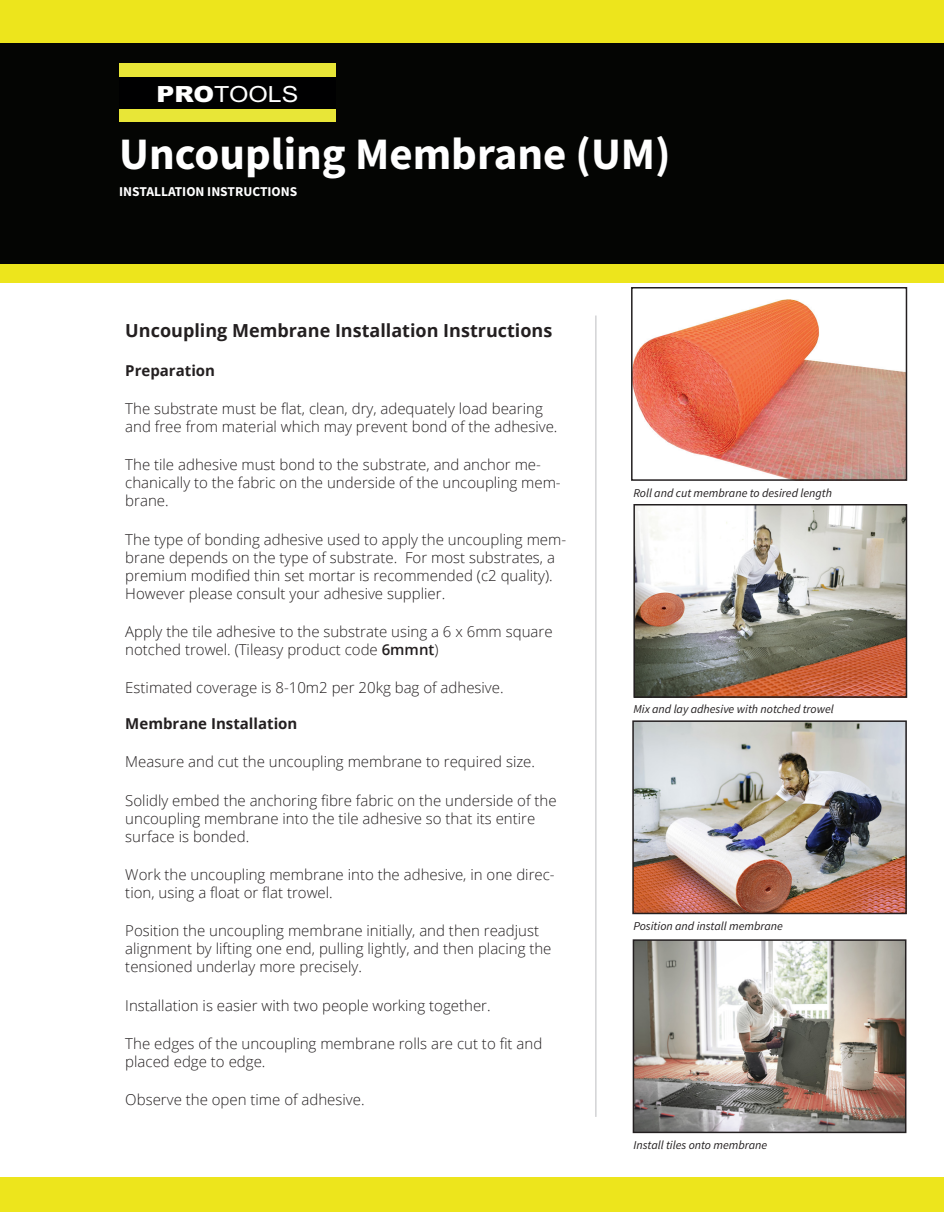
<style>
.page{position:relative;width:944px;height:1214px;background:#fff}
.page>*{position:absolute;margin:0;border:0;box-sizing:border-box;transform-origin:0 0}
.Page_Title{font:700 45px "Source Sans Pro";color:#fff}
.t1{font:22.35px "Arial";color:#fff;scale:1.12 1}
.Heading1{font:700 18px "Open Sans";color:#231f20}
.Heading1-2{font:300 15px/18px "Open Sans";color:#231f20}
.Heading1-3{font:700 15px "Open Sans";color:#231f20}
.Page_Title-2{font:700 13.5px "Source Sans Pro";color:#fff}
.Figure_Caption{font:italic 12px "Source Sans Pro";color:#231f20}
.s1{font-weight:900}
.s2{font-weight:600}
</style>
<div class="page">
<div style="left:0;top:1177px;width:944px;height:34px;background:#ede51c"></div>
<hr style="left:595px;top:315px;width:1px;height:801px;background:#bcbdc0">
<img style="left:634px;top:299px;width:270px;height:179px">
<div style="left:631px;top:287px;width:276px;height:194px;border:2px solid #231f20"></div>
<img style="left:636px;top:507px;width:268px;height:188px">
<div style="left:633px;top:504px;width:274px;height:194px;border:2px solid #231f20"></div>
<div style="left:0;top:0;width:944px;height:43px;background:#ede51c"></div>
<div style="left:0;top:264px;width:944px;height:19px;background:#ede51c"></div>
<div style="left:0;top:43px;width:944px;height:221px;background:#040503"></div>
<div style="left:119px;top:63px;width:216px;height:59px;background:#e8e637"></div>
<div style="left:119px;top:77px;width:216px;height:32px;background:#000001"></div>
<img style="left:635px;top:723px;width:268px;height:188px">
<div style="left:632px;top:720px;width:274px;height:194px;border:2px solid #231f20"></div>
<img style="left:635px;top:942px;width:268px;height:188px">
<div style="left:632px;top:939px;width:274px;height:194px;border:2px solid #231f20"></div>
<p class="t1" style="left:156px;top:79px;width:128px"><span class="s1">PRO</span>TOOLS</p>
<p class="Page_Title" style="left:119px;top:123px;width:553px">Uncoupling Membrane (UM)</p>
<p class="Page_Title-2" style="left:119px;top:182px;width:180px">INSTALLATION INSTRUCTIONS</p>
<p class="Heading1" style="left:125px;top:318px;width:428px">Uncoupling Membrane Installation Instructions</p>
<p class="Heading1-3" style="left:125px;top:360px;width:91px">Preparation</p>
<p class="Heading1-2" style="left:125px;top:399px;width:433px">The substrate must be flat, clean, dry, adequately load bearing and free from material which may prevent bond of the adhesive.</p>
<p class="Heading1-2" style="left:125px;top:455px;width:437px">The tile adhesive must bond to the substrate, and anchor me&shy;chanically to the fabric on the underside of the uncoupling mem&shy;brane.</p>
<p class="Heading1-2" style="left:125px;top:530px;width:442px">The type of bonding adhesive used to apply the uncoupling mem&shy;brane depends on the type of substrate. For most substrates, a premium modified thin set mortar is recommended (c2 quality).<br>However please consult your adhesive supplier.</p>
<p class="Heading1-2" style="left:125px;top:622px;width:429px">Apply the tile adhesive to the substrate using a 6 x 6mm square notched trowel. (Tileasy product code <span class="s2">6mmnt</span>)</p>
<p class="Heading1-2" style="left:125px;top:678px;width:380px">Estimated coverage is 8-10m2 per 20kg bag of adhesive.</p>
<p class="Heading1-3" style="left:125px;top:713px;width:174px">Membrane Installation</p>
<p class="Heading1-2" style="left:125px;top:752px;width:411px">Measure and cut the uncoupling membrane to required size.</p>
<p class="Heading1-2" style="left:125px;top:791px;width:433px">Solidly embed the anchoring fibre fabric on the underside of the uncoupling membrane into the tile adhesive so that its entire surface is bonded.</p>
<p class="Heading1-2" style="left:125px;top:865px;width:431px">Work the uncoupling membrane into the adhesive, in one direc&shy;tion, using a float or flat trowel.</p>
<p class="Heading1-2" style="left:125px;top:921px;width:427px">Position the uncoupling membrane initially, and then readjust alignment by lifting one end, pulling lightly, and then placing the tensioned underlay more precisely.</p>
<p class="Heading1-2" style="left:125px;top:995px;width:367px">Installation is easier with two people working together.</p>
<p class="Heading1-2" style="left:125px;top:1034px;width:418px">The edges of the uncoupling membrane rolls are cut to fit and placed edge to edge.</p>
<p class="Heading1-2" style="left:125px;top:1090px;width:241px">Observe the open time of adhesive.</p>
<p class="Figure_Caption" style="left:633px;top:485px;width:200px">Roll and cut membrane to desired length</p>
<p class="Figure_Caption" style="left:633px;top:701px;width:202px">Mix and lay adhesive with notched trowel</p>
<p class="Figure_Caption" style="left:633px;top:918px;width:151px">Position and install membrane</p>
<p class="Figure_Caption" style="left:633px;top:1137px;width:135px">Install tiles onto membrane</p>
</div>
